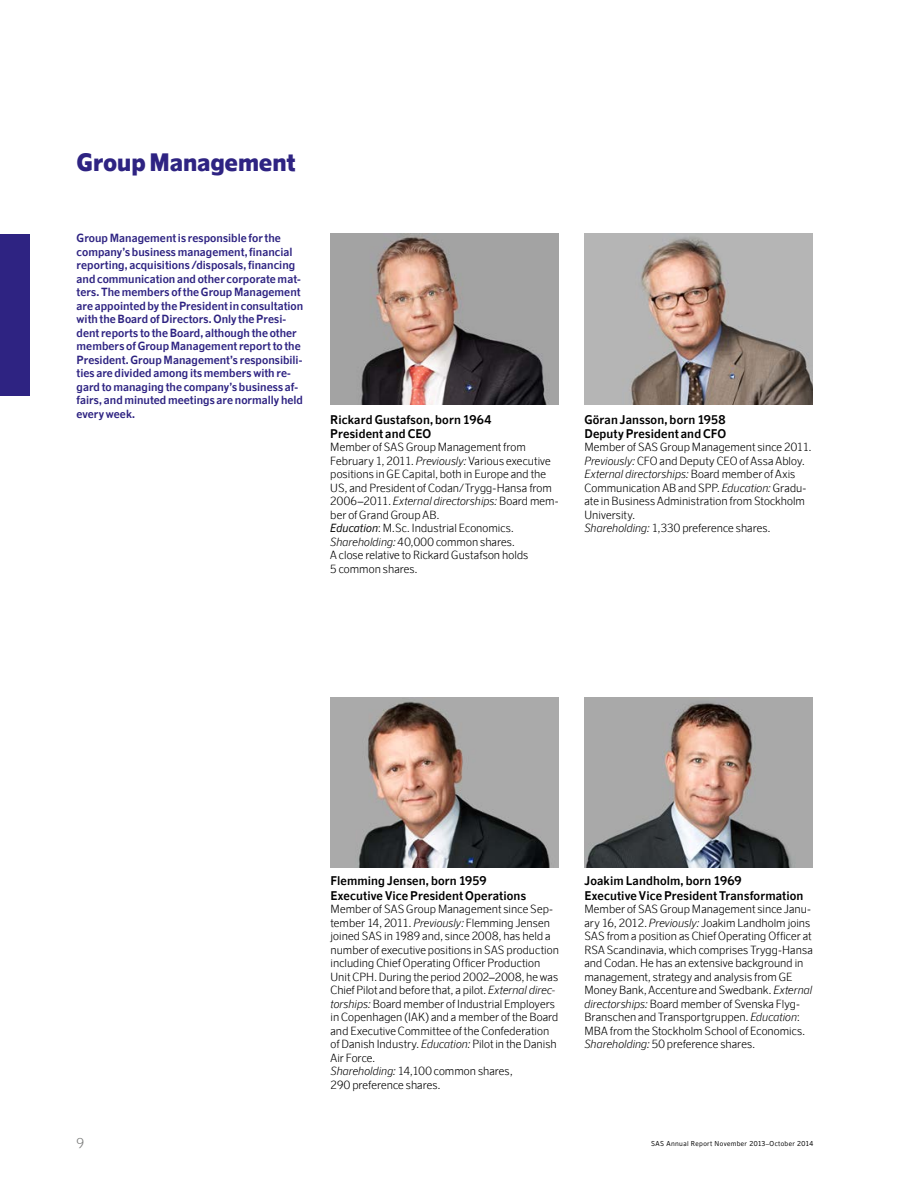
<style>
.page{position:relative;width:915px;height:1191px;background:#fff}
.page>*{position:absolute;margin:0;border:0;box-sizing:border-box;transform-origin:0 0}
.t1{font:900 24px "Scandinavian";letter-spacing:-.02em;color:#2e2382}
.t2{font:300 13.5px "Scandinavian";color:#7a7b7a}
.t3{font:700 12px/14.2px "Scandinavian";letter-spacing:.01em;color:#000}
.t4{font:300 11.25px/13.5px "Scandinavian";letter-spacing:.005em;color:#000}
.t5{font:700 11.25px/13.5px "Scandinavian";letter-spacing:.005em;color:#2e2382}
.t6{font:6.75px "Scandinavian";letter-spacing:.06em;color:#000}
.s1{font-style:italic}
.s2{font-weight:400;font-style:italic}
</style>
<div class="page">
<div style="left:0;top:234px;width:30px;height:161px;background:#2e2382"></div>
<img style="left:584px;top:234px;width:228px;height:170px">
<img style="left:330px;top:234px;width:228px;height:170px">
<img style="left:330px;top:697px;width:228px;height:170px">
<img style="left:584px;top:697px;width:228px;height:170px">
<h1 class="t1" style="left:77px;top:146px;width:220px">Group Management</h1>
<p class="t5" style="left:77px;top:231px;width:228px">Group Management is responsible for the company’s business management, financial reporting, acquisitions /disposals, financing and communication and other corporate mat&shy;ters. The members of the Group Management are appointed by the President in consultation with the Board of Directors. Only the Presi&shy;dent reports to the Board, although the other members of Group Management report to the President. Group Management’s responsibili&shy;ties are divided among its members with re&shy;gard to managing the company’s business af&shy;fairs, and minuted meetings are normally held every week.</p>
<p class="t3" style="left:330px;top:412px;width:163px">Rickard Gustafson, born 1964<br>President and CEO</p>
<p class="t4" style="left:330px;top:440px;width:230px">Member of SAS Group Management from February 1, 2011. <span class="s1">Previously:</span> Various executive positions in GE Capital, both in Europe and the US, and President of Codan/Trygg-Hansa from 2006–2011. <span class="s1">External directorships:</span> Board mem&shy;ber of Grand Group AB.<br><span class="s2">Education</span>: M.Sc. Industrial Economics.<br><span class="s1">Shareholding:</span> 40,000 common shares.<br>A close relative to Rickard Gustafson holds<br>5 common shares.</p>
<p class="t3" style="left:584px;top:412px;width:143px">Göran Jansson, born 1958<br>Deputy President and CFO</p>
<p class="t4" style="left:584px;top:440px;width:228px">Member of SAS Group Management since 2011.<br><span class="s1">Previously:</span> CFO and Deputy CEO of Assa Abloy.<br><span class="s1">External directorships:</span> Board member of Axis Communication AB and SPP. <span class="s1">Education:</span> Gradu&shy;ate in Business Administration from Stockholm University.<br><span class="s1">Shareholding:</span> 1,330 preference shares.</p>
<p class="t3" style="left:330px;top:873px;width:197px">Flemming Jensen, born 1959<br>Executive Vice President Operations</p>
<p class="t4" style="left:330px;top:902px;width:230px">Member of SAS Group Management since Sep&shy;tember 14, 2011. <span class="s1">Previously:</span> Flemming Jensen joined SAS in 1989 and, since 2008, has held a number of executive positions in SAS production including Chief Operating Officer Production Unit CPH. During the period 2002–2008, he was Chief Pilot and before that, a pilot. <span class="s1">External direc&shy;torships:</span> Board member of Industrial Employers in Copenhagen (IAK) and a member of the Board and Executive Committee of the Confederation of Danish Industry. <span class="s1">Education:</span> Pilot in the Danish Air Force.<br><span class="s1">Shareholding:</span> 14,100 common shares,<br>290 preference shares.</p>
<p class="t3" style="left:584px;top:873px;width:220px">Joakim Landholm, born 1969<br>Executive Vice President Transformation</p>
<p class="t4" style="left:584px;top:902px;width:230px">Member of SAS Group Management since Janu&shy;ary 16, 2012. <span class="s1">Previously:</span> Joakim Landholm joins SAS from a position as Chief Operating Officer at RSA Scandinavia, which comprises Trygg-Hansa and Codan. He has an extensive background in management, strategy and analysis from GE Money Bank, Accenture and Swedbank. <span class="s1">External directorships:</span> Board member of Svenska Flyg-Branschen and Transportgruppen. <span class="s1">Education</span>:<br>MBA from the Stockholm School of Economics.<br><span class="s1">Shareholding:</span> 50 preference shares.</p>
<p class="t2" style="left:77px;top:1134px;width:9px">9</p>
<p class="t6" style="left:651px;top:1139px;width:163px">SAS Annual Report November 2013–October 2014</p>
</div>
